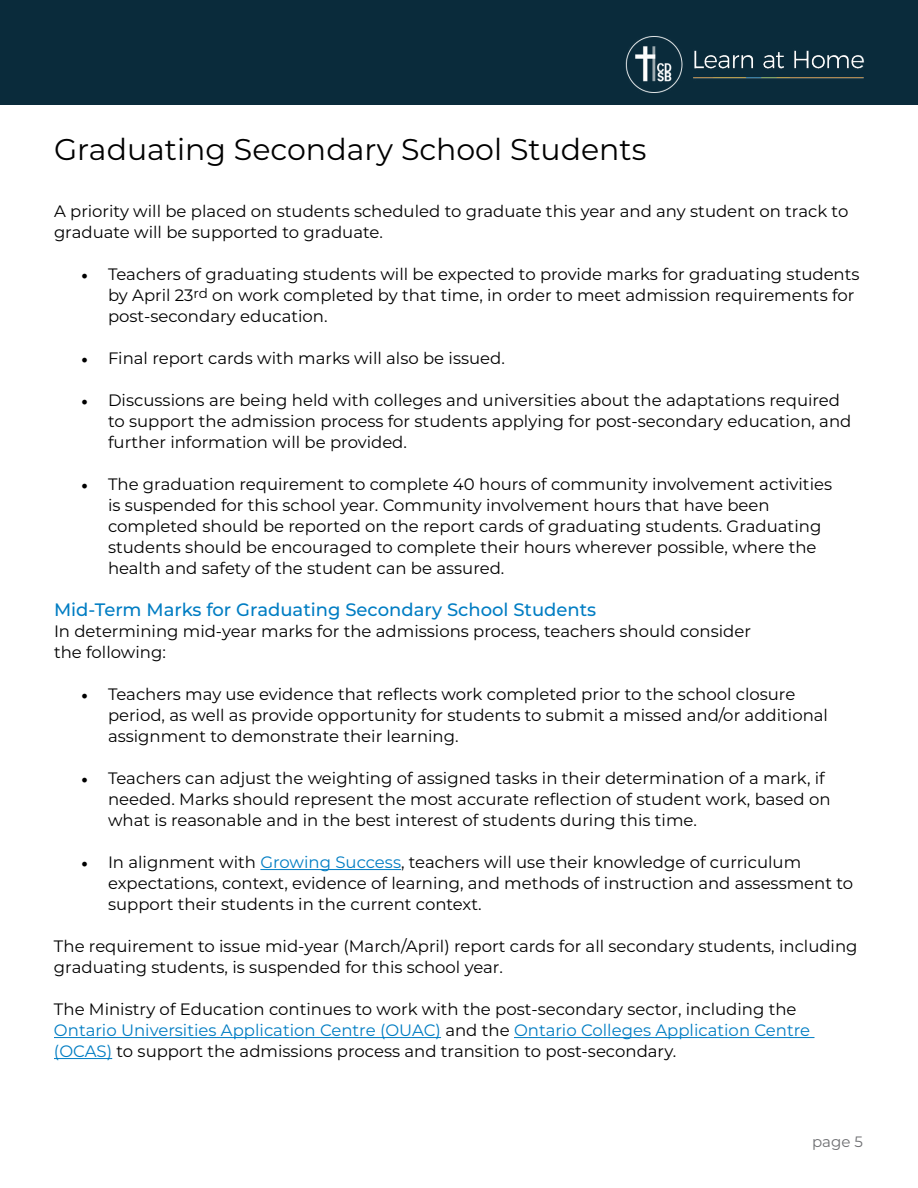
<style>
.page{position:relative;width:918px;height:1188px;background:#fff}
.page>*{position:absolute;margin:0;border:0;box-sizing:border-box;transform-origin:0 0}
.t1{font:30px "Montserrat";color:#000}
.t2{font:500 18px "Montserrat";color:#007dc3}
.t3{font:16.5px/21px "Montserrat";color:#000}
.t4{font:15px "Montserrat";color:#6d6e71}
.s1{font-family:"Minion Pro";font-size:18px}
.s2{color:#007dc3}
</style>
<div class="page">
<div style="left:0;top:0;width:918px;height:105px;background:#0a2b3b"></div>
<img style="left:626px;top:36px;width:239px;height:57px">
<hr style="left:260px;top:869px;width:141px;height:1px;background:#007dc3">
<hr style="left:54px;top:1037px;width:387px;height:1px;background:#007dc3">
<hr style="left:514px;top:1037px;width:301px;height:1px;background:#007dc3">
<hr style="left:54px;top:1058px;width:58px;height:1px;background:#007dc3">
<h1 class="t1" style="left:54px;top:129px;width:594px">Graduating Secondary School Students</h1>
<p class="t3" style="left:54px;top:200px;width:796px">A priority will be placed on students scheduled to graduate this year and any student on track to graduate will be supported to graduate.</p>
<p class="t3" style="left:108px;top:263px;width:753px;text-indent:-27px"><span class="s1">•</span> Teachers of graduating students will be expected to provide marks for graduating students by April 23<sup>rd</sup> on work completed by that time, in order to meet admission requirements for post-secondary education.</p>
<p class="t3" style="left:81px;top:347px;width:425px"><span class="s1">•</span> Final report cards with marks will also be issued.</p>
<p class="t3" style="left:108px;top:389px;width:745px;text-indent:-27px"><span class="s1">•</span> Discussions are being held with colleges and universities about the adaptations required to support the admission process for students applying for post-secondary education, and further information will be provided.</p>
<p class="t3" style="left:108px;top:473px;width:726px;text-indent:-27px"><span class="s1">•</span> The graduation requirement to complete 40 hours of community involvement activities is suspended for this school year. Community involvement hours that have been completed should be reported on the report cards of graduating students. Graduating students should be encouraged to complete their hours wherever possible, where the health and safety of the student can be assured.</p>
<p class="t2" style="left:54px;top:597px;width:544px">Mid-Term Marks for Graduating Secondary School Students</p>
<p class="t3" style="left:54px;top:620px;width:699px">In determining mid-year marks for the admissions process, teachers should consider the following:</p>
<p class="t3" style="left:108px;top:683px;width:722px;text-indent:-27px"><span class="s1">•</span> Teachers may use evidence that reflects work completed prior to the school closure period, as well as provide opportunity for students to submit a missed and/or additional assignment to demonstrate their learning.</p>
<p class="t3" style="left:108px;top:767px;width:724px;text-indent:-27px"><span class="s1">•</span> Teachers can adjust the weighting of assigned tasks in their determination of a mark, if needed. Marks should represent the most accurate reflection of student work, based on what is reasonable and in the best interest of students during this time.</p>
<p class="t3" style="left:108px;top:851px;width:747px;text-indent:-27px"><span class="s1">•</span> In alignment with <span class="s2">Growing Success</span>, teachers will use their knowledge of curriculum expectations, context, evidence of learning, and methods of instruction and assessment to support their students in the current context.</p>
<p class="t3" style="left:54px;top:935px;width:805px">The requirement to issue mid-year (March/April) report cards for all secondary students, including graduating students, is suspended for this school year.</p>
<p class="t3" style="left:54px;top:998px;width:758px">The Ministry of Education continues to work with the post-secondary sector, including the<br><span class="s2">Ontario Universities Application Centre (OUAC)</span> and the <span class="s2">Ontario Colleges Application Centre (OCAS)</span> to support the admissions process and transition to post-secondary.</p>
<p class="t4" style="left:812px;top:1131px;width:52px">page 5</p>
</div>
